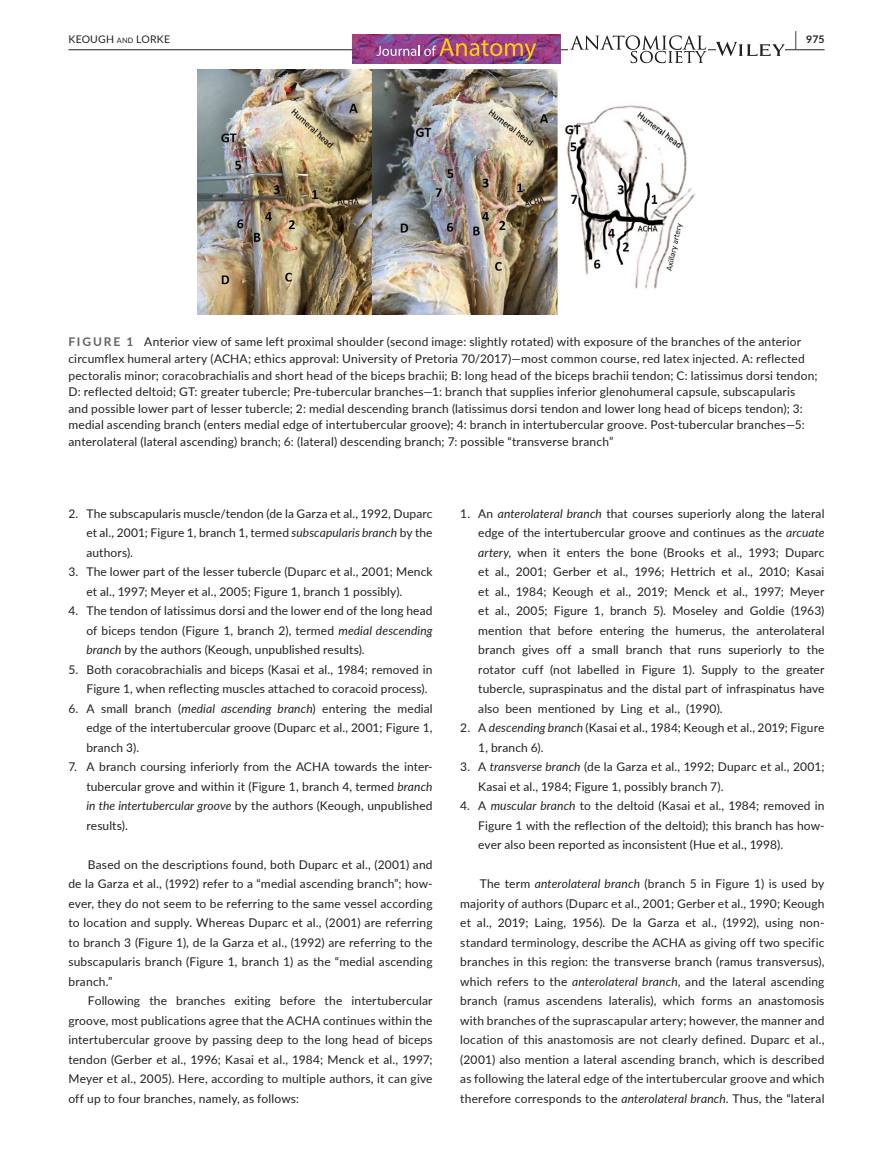
<style>
.page{position:relative;width:893px;height:1174px;background:#fff}
.page>*{position:absolute;margin:0;border:0;box-sizing:border-box;transform-origin:0 0}
.t1{font:12px/19.5px "Lato";letter-spacing:.01em;color:#231f20;text-align:justify}
.t2{font:10.5px "Lato";letter-spacing:.02em;color:#231f20}
.t3{font:700 10.5px "Lato";color:#231f20}
.s1{font-size:7.35px}
.s2{font-size:19.5px}
.s3{font-weight:700;color:#636366}
.s4{font-style:italic}
</style>
<div class="page">
<hr style="left:68px;top:49px;width:756px;height:1px;background:#231f20">
<img style="left:352px;top:34px;width:209px;height:30px">
<img style="left:376px;top:39px;width:160px;height:22px">
<img style="left:568px;top:35px;width:140px;height:29px">
<svg style="left:716px;top:42px;width:69px;height:14px"></svg>
<img style="left:198px;top:69px;width:497px;height:245px">
<p class="t2" style="left:68px;top:31px;width:103px">KEOUGH <span class="s1">and</span> LORKE</p>
<p class="t3" style="left:795px;top:31px;width:31px"><span class="s2">|</span> 975</p>
<p class="t1" style="left:68px;top:333px;width:751px;line-height:16.5px;text-align:left"><span class="s3">FIGURE 1</span> Anterior view of same left proximal shoulder (second image: slightly rotated) with exposure of the branches of the anterior circumflex humeral artery (ACHA; ethics approval: University of Pretoria 70/2017)—most common course, red latex injected. A: reflected pectoralis minor; coracobrachialis and short head of the biceps brachii; B: long head of the biceps brachii tendon; C: latissimus dorsi tendon; D: reflected deltoid; GT: greater tubercle; Pre-tubercular branches—1: branch that supplies inferior glenohumeral capsule, subscapularis and possible lower part of lesser tubercle; 2: medial descending branch (latissimus dorsi tendon and lower long head of biceps tendon); 3: medial ascending branch (enters medial edge of intertubercular groove); 4: branch in intertubercular groove. Post-tubercular branches—5: anterolateral (lateral ascending) branch; 6: (lateral) descending branch; 7: possible “transverse branch”</p>
<p class="t1" style="left:86px;top:503px;width:348px;text-indent:-18px">2. The subscapularis muscle/tendon (de la Garza et al., 1992, Duparc et al., 2001; Figure 1, branch 1, termed <span class="s4">subscapularis branch</span> by the authors).</p>
<p class="t1" style="left:86px;top:561px;width:348px;text-indent:-18px">3. The lower part of the lesser tubercle (Duparc et al., 2001; Menck et al., 1997; Meyer et al., 2005; Figure 1, branch 1 possibly).</p>
<p class="t1" style="left:86px;top:600px;width:348px;text-indent:-18px">4. The tendon of latissimus dorsi and the lower end of the long head of biceps tendon (Figure 1, branch 2), termed <span class="s4">medial descending branch</span> by the authors (Keough, unpublished results).</p>
<p class="t1" style="left:86px;top:659px;width:348px;text-indent:-18px">5. Both coracobrachialis and biceps (Kasai et al., 1984; removed in<br>Figure 1, when reflecting muscles attached to coracoid process).</p>
<p class="t1" style="left:86px;top:698px;width:348px;text-indent:-18px">6. A small branch (<span class="s4">medial ascending branch</span>) entering the medial edge of the intertubercular groove (Duparc et al., 2001; Figure 1, branch 3).</p>
<p class="t1" style="left:86px;top:756px;width:348px;text-indent:-18px">7. A branch coursing inferiorly from the ACHA towards the inter&shy;tubercular grove and within it (Figure 1, branch 4, termed <span class="s4">branch in the intertubercular groove</span> by the authors (Keough, unpublished results).</p>
<p class="t1" style="left:68px;top:854px;width:366px;text-indent:20px">Based on the descriptions found, both Duparc et al., (2001) and de la Garza et al., (1992) refer to a “medial ascending branch”; how&shy;ever, they do not seem to be referring to the same vessel according to location and supply. Whereas Duparc et al., (2001) are referring to branch 3 (Figure 1), de la Garza et al., (1992) are referring to the subscapularis branch (Figure 1, branch 1) as the “medial ascending branch.”</p>
<p class="t1" style="left:68px;top:990px;width:366px;text-indent:20px">Following the branches exiting before the intertubercular groove, most publications agree that the ACHA continues within the intertubercular groove by passing deep to the long head of biceps tendon (Gerber et al., 1996; Kasai et al., 1984; Menck et al., 1997; Meyer et al., 2005). Here, according to multiple authors, it can give off up to four branches, namely, as follows:</p>
<p class="t1" style="left:478px;top:503px;width:348px;text-indent:-18px">1. An <span class="s4">anterolateral branch</span> that courses superiorly along the lateral edge of the intertubercular groove and continues as the <span class="s4">arcuate artery</span>, when it enters the bone (Brooks et al., 1993; Duparc et al., 2001; Gerber et al., 1996; Hettrich et al., 2010; Kasai et al., 1984; Keough et al., 2019; Menck et al., 1997; Meyer et al., 2005; Figure 1, branch 5). Moseley and Goldie (1963) mention that before entering the humerus, the anterolateral branch gives off a small branch that runs superiorly to the rotator cuff (not labelled in Figure 1). Supply to the greater tubercle, supraspinatus and the distal part of infraspinatus have also been mentioned by Ling et al., (1990).</p>
<p class="t1" style="left:478px;top:717px;width:348px;text-indent:-18px">2. A <span class="s4">descending branch</span> (Kasai et al., 1984; Keough et al., 2019; Figure<br>1, branch 6).</p>
<p class="t1" style="left:478px;top:756px;width:348px;text-indent:-18px">3. A <span class="s4">transverse branch</span> (de la Garza et al., 1992; Duparc et al., 2001;<br>Kasai et al., 1984; Figure 1, possibly branch 7).</p>
<p class="t1" style="left:478px;top:795px;width:348px;text-indent:-18px">4. A <span class="s4">muscular branch</span> to the deltoid (Kasai et al., 1984; removed in Figure 1 with the reflection of the deltoid); this branch has how&shy;ever also been reported as inconsistent (Hue et al., 1998).</p>
<p class="t1" style="left:460px;top:873px;width:366px;text-indent:20px">The term <span class="s4">anterolateral branch</span> (branch 5 in Figure 1) is used by majority of authors (Duparc et al., 2001; Gerber et al., 1990; Keough et al., 2019; Laing, 1956). De la Garza et al., (1992), using non&shy;standard terminology, describe the ACHA as giving off two specific branches in this region: the transverse branch (ramus transversus), which refers to the <span class="s4">anterolateral branch</span>, and the lateral ascending branch (ramus ascendens lateralis), which forms an anastomosis with branches of the suprascapular artery; however, the manner and location of this anastomosis are not clearly defined. Duparc et al., (2001) also mention a lateral ascending branch, which is described as following the lateral edge of the intertubercular groove and which therefore corresponds to the <span class="s4">anterolateral branch</span>. Thus, the “lateral</p>
</div>
